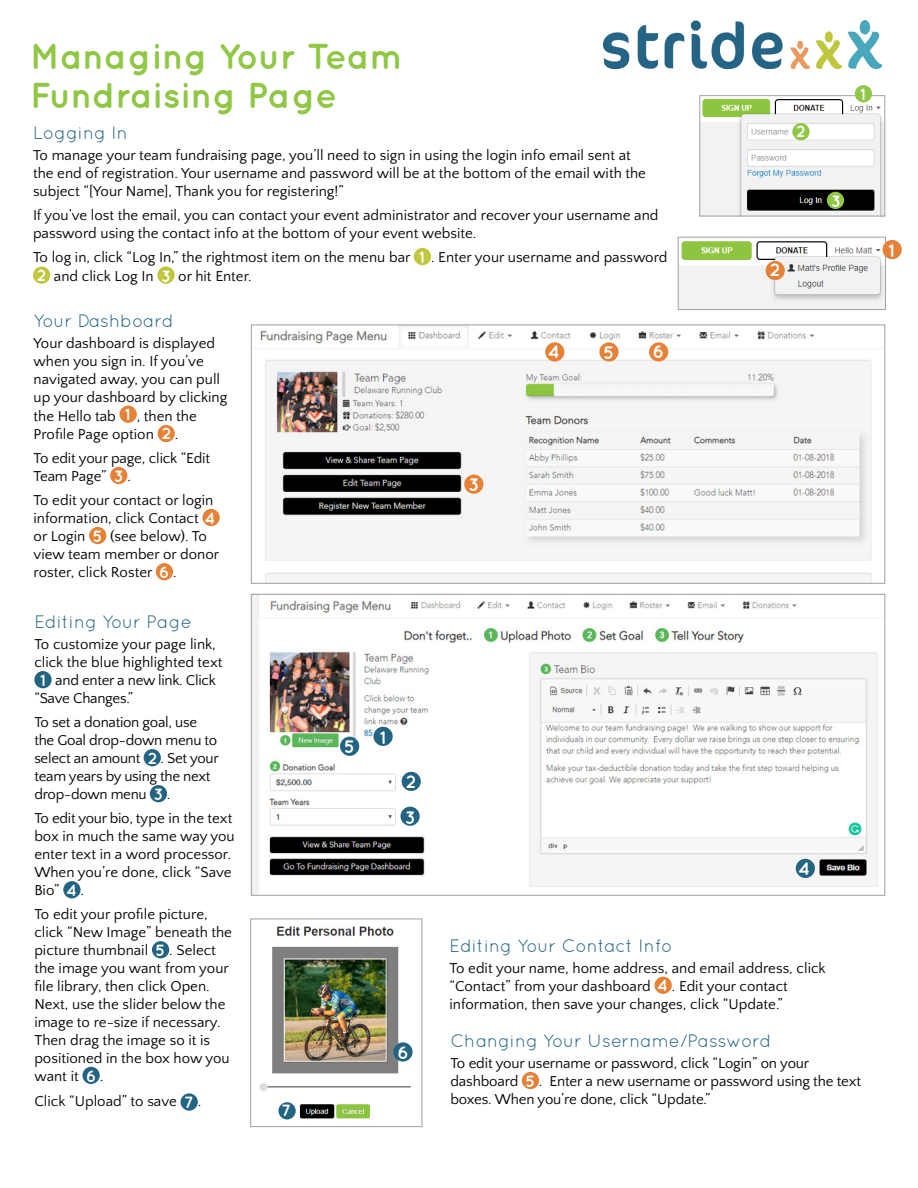
<style>
.page{position:relative;width:918px;height:1188px;background:#fff}
.page>*{position:absolute;margin:0;border:0;box-sizing:border-box;transform-origin:0 0}
.t1{font:700 36px "Quicksand";color:#90c745}
.Section_Header{font:18px "Quicksand";color:#246483}
.t2{font:700 18px "Quicksand";color:#fff}
.t3{font:700 16.2px "Quicksand";color:#fff}
.Paragraph_Style_1{font:15px/18px "Quattrocento Sans";color:#000}
.Paragraph{font:15px/18px "Quattrocento Sans";color:#000}
.Quattrocento_List{font:15px/18px "Quattrocento Sans";color:#000}
.Paragraph-2{font:15px/18px "Quattrocento Sans";letter-spacing:-.02em;color:#000}
.Paragraph_Style_1-2{font:15px "Quattrocento Sans";letter-spacing:-.02em;color:#000}
.s1{font-family:"Quicksand";font-weight:700;font-size:16.2px;color:#fff}
.s2{font-family:"Quattrocento Sans";font-weight:400;font-size:15px;color:#000}
</style>
<div class="page">
<div style="left:120px;top:406px;width:17px;height:17px;background:#e58237;border-radius:50%"></div>
<div style="left:158px;top:425px;width:17px;height:17px;background:#e58237;border-radius:50%"></div>
<div style="left:110px;top:467px;width:17px;height:17px;background:#e58237;border-radius:50%"></div>
<div style="left:202px;top:509px;width:18px;height:17px;background:#e58237;border-radius:50%"></div>
<div style="left:89px;top:527px;width:17px;height:17px;background:#e58237;border-radius:50%"></div>
<div style="left:156px;top:563px;width:17px;height:17px;background:#e58237;border-radius:50%"></div>
<div style="left:34px;top:671px;width:18px;height:17px;background:#246483;border-radius:50%"></div>
<div style="left:144px;top:749px;width:17px;height:17px;background:#246483;border-radius:50%"></div>
<div style="left:150px;top:785px;width:17px;height:17px;background:#246483;border-radius:50%"></div>
<div style="left:63px;top:881px;width:18px;height:17px;background:#246483;border-radius:50%"></div>
<div style="left:152px;top:941px;width:17px;height:17px;background:#246483;border-radius:50%"></div>
<div style="left:82px;top:1067px;width:18px;height:17px;background:#246483;border-radius:50%"></div>
<div style="left:181px;top:1093px;width:17px;height:18px;background:#246483;border-radius:50%"></div>
<div style="left:655px;top:977px;width:17px;height:17px;background:#e58237;border-radius:50%"></div>
<div style="left:522px;top:1072px;width:17px;height:17px;background:#e58237;border-radius:50%"></div>
<div style="left:414px;top:248px;width:17px;height:17px;background:#c0c73e;border-radius:50%"></div>
<div style="left:33px;top:267px;width:17px;height:17px;background:#c0c73e;border-radius:50%"></div>
<div style="left:157px;top:267px;width:18px;height:17px;background:#c0c73e;border-radius:50%"></div>
<img style="left:253px;top:596px;width:625px;height:298px">
<div style="left:373px;top:727px;width:20px;height:19px;background:#246483;border-radius:50%"></div>
<div style="left:402px;top:772px;width:19px;height:19px;background:#246483;border-radius:50%"></div>
<div style="left:400px;top:807px;width:20px;height:19px;background:#246483;border-radius:50%"></div>
<div style="left:796px;top:859px;width:19px;height:19px;background:#246483;border-radius:50%"></div>
<div style="left:340px;top:737px;width:19px;height:19px;background:#246483;border-radius:50%"></div>
<img style="left:260px;top:327px;width:612px;height:255px">
<div style="left:251px;top:325px;width:634px;height:259px;border:1px solid #a0a0a0"></div>
<div style="left:649px;top:342px;width:19px;height:20px;background:#e58237;border-radius:50%"></div>
<div style="left:464px;top:475px;width:19px;height:19px;background:#e58237;border-radius:50%"></div>
<div style="left:599px;top:342px;width:20px;height:20px;background:#e58237;border-radius:50%"></div>
<div style="left:545px;top:342px;width:19px;height:20px;background:#e58237;border-radius:50%"></div>
<img style="left:603px;top:20px;width:279px;height:48px">
<img style="left:680px;top:241px;width:204px;height:67px">
<div style="left:678px;top:237px;width:208px;height:73px;border:1px solid #a0a0a0"></div>
<div style="left:766px;top:261px;width:19px;height:19px;background:#e58237;border-radius:50%"></div>
<img style="left:702px;top:97px;width:181px;height:117px">
<div style="left:700px;top:95px;width:185px;height:121px;border:1px solid #a0a0a0"></div>
<div style="left:883px;top:240px;width:19px;height:19px;background:#e58237;border-radius:50%"></div>
<div style="left:855px;top:85px;width:17px;height:17px;background:#90c745;border-radius:50%"></div>
<div style="left:792px;top:123px;width:18px;height:17px;background:#90c745;border-radius:50%"></div>
<div style="left:827px;top:192px;width:17px;height:17px;background:#90c745;border-radius:50%"></div>
<img style="left:259px;top:926px;width:152px;height:194px">
<div style="left:250px;top:919px;width:172px;height:208px;border:1px solid #a0a0a0"></div>
<div style="left:393px;top:1042px;width:20px;height:20px;background:#246483;border-radius:50%"></div>
<div style="left:278px;top:1102px;width:18px;height:17px;background:#246483;border-radius:50%"></div>
<p class="t1" style="left:30px;top:35px;width:375px">Managing Your Team</p>
<p class="t1" style="left:30px;top:74px;width:309px">Fundraising Page</p>
<p class="Section_Header" style="left:33px;top:123px;width:96px">Logging In</p>
<p class="Paragraph_Style_1" style="left:33px;top:147px;width:615px">To manage your team fundraising page, you’ll need to sign in using the login info email sent at the end of registration. Your username and password will be at the bottom of the email with the subject “[Your Name], Thank you for registering!”</p>
<p class="Paragraph_Style_1" style="left:33px;top:207px;width:627px">If you’ve lost the email, you can contact your event administrator and recover your username and password using the contact info at the bottom of your event website.</p>
<p class="Paragraph_Style_1" style="left:33px;top:249px;width:379px">To log in, click “Log In,” the rightmost item on the menu bar</p>
<p class="Paragraph_Style_1" style="left:419px;top:249px;width:250px"><span class="s1">1</span> . Enter your username and password</p>
<p class="t3" style="left:37px;top:265px;width:11px">2</p>
<p class="Paragraph_Style_1" style="left:54px;top:267px;width:101px">and click Log In</p>
<p class="t3" style="left:161px;top:266px;width:11px">3</p>
<p class="Paragraph_Style_1" style="left:178px;top:267px;width:75px">or hit Enter.</p>
<p class="t3" style="left:796px;top:121px;width:11px">2</p>
<p class="t2" style="left:770px;top:259px;width:12px">2</p>
<p class="t3" style="left:860px;top:85px;width:7px">1</p>
<p class="t3" style="left:831px;top:191px;width:11px">3</p>
<p class="Section_Header" style="left:34px;top:310px;width:142px">Your Dashboard</p>
<p class="Paragraph" style="left:34px;top:334px;width:195px">Your dashboard is displayed when you sign in. If you’ve navigated away, you can pull up your dashboard by clicking the Hello tab</p>
<p class="Paragraph_Style_1" style="left:125px;top:407px;width:73px"><span class="s1">1</span> , then the</p>
<p class="Paragraph" style="left:34px;top:426px;width:122px">Profile Page option</p>
<p class="t3" style="left:162px;top:424px;width:18px">2<span class="s2">.</span></p>
<p class="Paragraph" style="left:34px;top:450px;width:178px">To edit your page, click “Edit</p>
<p class="Paragraph_Style_1" style="left:34px;top:468px;width:99px">Team Page” <span class="s1">3</span> .</p>
<p class="Paragraph" style="left:34px;top:492px;width:183px">To edit your contact or login information, click Contact <span class="s1">4 </span>or Login</p>
<p class="Paragraph" style="left:34px;top:528px;width:187px;text-indent:76px">(see below). To view team member or donor</p>
<p class="Paragraph_Style_1" style="left:34px;top:564px;width:145px">roster, click Roster <span class="s1">6</span> .</p>
<p class="Section_Header" style="left:34px;top:612px;width:159px">Editing Your Page</p>
<p class="Paragraph" style="left:34px;top:636px;width:190px">To customize your page link, click the blue highlighted text</p>
<p class="t3" style="left:40px;top:670px;width:7px">1</p>
<p class="t3" style="left:93px;top:526px;width:11px">5</p>
<p class="Paragraph-2" style="left:34px;top:672px;width:183px;text-indent:21px">and enter a new link. Click “Save Changes.”</p>
<p class="Paragraph-2" style="left:34px;top:714px;width:184px">To set a donation goal, use the Goal drop-down menu to select an amount</p>
<p class="Paragraph_Style_1" style="left:148px;top:750px;width:72px"><span class="s1">2</span> . Set your</p>
<p class="Paragraph-2" style="left:34px;top:768px;width:178px">team years by using the next</p>
<p class="Paragraph_Style_1-2" style="left:34px;top:787px;width:137px">drop-down menu <span class="s1">3</span> .</p>
<p class="Paragraph" style="left:34px;top:810px;width:202px">To edit your bio, type in the text box in much the same way you enter text in a word processor.<br>When you’re done, click “Save<br>Bio” <span class="s1">4</span> .</p>
<p class="Quattrocento_List" style="left:34px;top:906px;width:199px">To edit your profile picture, click “New Image” beneath the picture thumbnail</p>
<p class="Paragraph_Style_1" style="left:156px;top:942px;width:62px"><span class="s1">5</span> . Select</p>
<p class="Quattrocento_List" style="left:34px;top:960px;width:197px">the image you want from your file library, then click Open.<br>Next, use the slider below the image to re-size if necessary.<br>Then drag the image so it is positioned in the box how you want it</p>
<p class="t3" style="left:86px;top:1067px;width:19px">6<span class="s2">.</span></p>
<p class="Quattrocento_List" style="left:34px;top:1093px;width:144px">Click “Upload” to save</p>
<p class="t3" style="left:184px;top:1093px;width:11px">7</p>
<p class="Quattrocento_List" style="left:198px;top:1093px;width:5px">.</p>
<p class="t3" style="left:281px;top:1101px;width:11px">7</p>
<p class="t2" style="left:468px;top:474px;width:12px">3</p>
<p class="t2" style="left:548px;top:341px;width:13px">4</p>
<p class="t2" style="left:603px;top:342px;width:12px">5</p>
<p class="t2" style="left:653px;top:341px;width:13px">6</p>
<p class="t2" style="left:344px;top:736px;width:12px">5</p>
<p class="t2" style="left:380px;top:727px;width:8px">1</p>
<p class="t2" style="left:406px;top:771px;width:12px">2</p>
<p class="t2" style="left:405px;top:807px;width:12px">3</p>
<p class="t2" style="left:398px;top:1042px;width:13px">6</p>
<p class="t2" style="left:798px;top:858px;width:13px">4</p>
<p class="Section_Header" style="left:450px;top:935px;width:224px">Editing Your Contact Info</p>
<p class="Paragraph_Style_1" style="left:450px;top:959px;width:378px">To edit your name, home address, and email address, click “Contact” from your dashboard <span class="s1">4</span> . Edit your contact information, then save your changes, click “Update.”</p>
<p class="Section_Header" style="left:450px;top:1031px;width:323px">Changing Your Username/Password</p>
<p class="Paragraph_Style_1" style="left:450px;top:1055px;width:360px">To edit your username or password, click “Login” on your</p>
<p class="Paragraph_Style_1" style="left:450px;top:1073px;width:412px">dashboard <span class="s1">5</span> . Enter a new username or password using the text</p>
<p class="Paragraph_Style_1" style="left:450px;top:1091px;width:261px">boxes. When you’re done, click “Update.”</p>
<p class="t2" style="left:889px;top:240px;width:8px">1</p>
</div>
